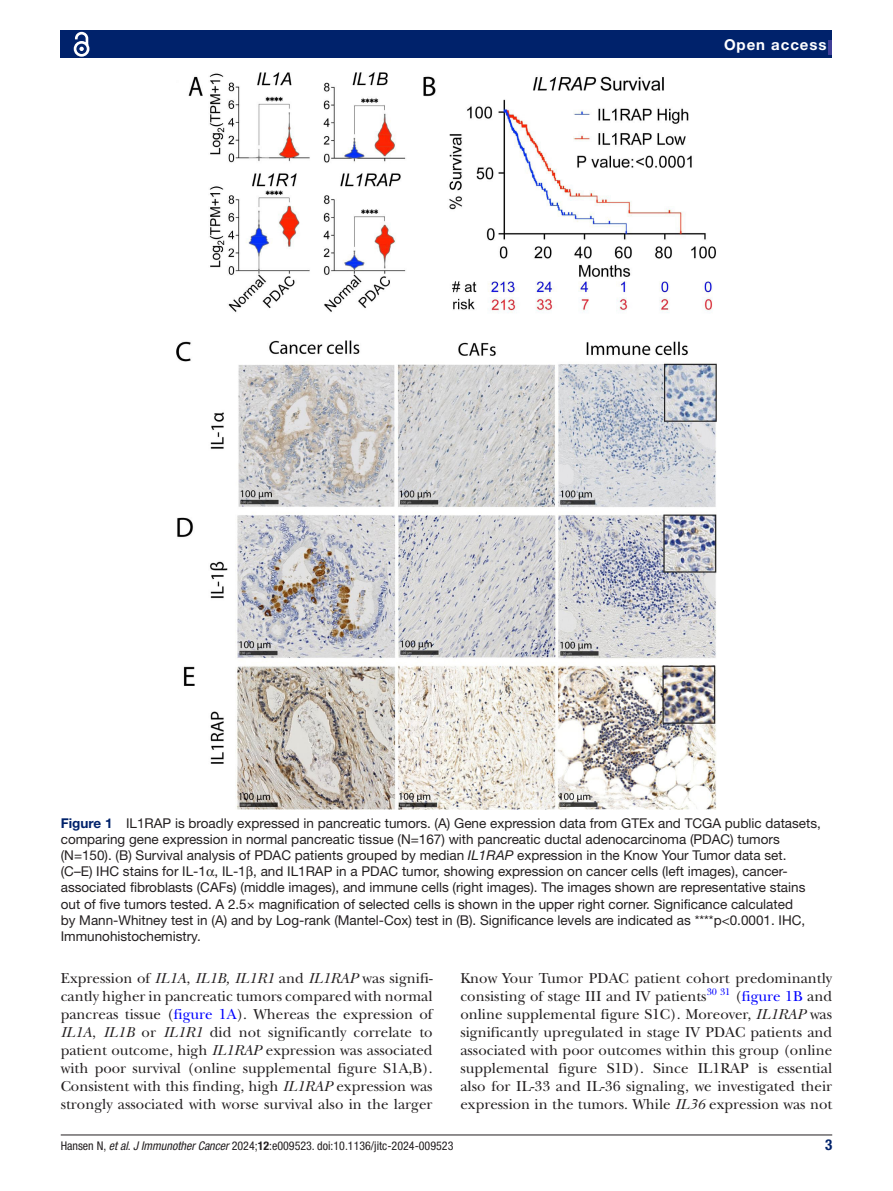
<style>
.page{position:relative;width:893px;height:1191px;background:#fff}
.page>*{position:absolute;margin:0;border:0;box-sizing:border-box;transform-origin:0 0}
.t1{font:15px/18px "New Baskerville";color:#231f20;text-align:justify}
.t2{font:700 15px "Helvetica Neue LT Std";letter-spacing:.065em;color:#fff}
.t3{font:700 condensed 15px "Helvetica Neue LT Std";color:#00226b}
.t4{font:13.5px/16.2px "Helvetica Neue LT Std";color:#231f20}
.t5{font:condensed 12px "Helvetica Neue LT Std";color:#231f20}
.t6{font:9.9px "New Baskerville";color:#00f}
.s1{font-weight:700;color:#00226b}
.s2{font-style:italic}
.s3{color:#00f}
.s4{font-weight:700}
</style>
<div class="page">
<hr style="left:61px;top:1134px;width:771px;height:1px;background:#231f20">
<div style="left:61px;top:31px;width:771px;height:27px;background:#00226b"></div>
<hr style="left:828px;top:40px;width:4px;height:15px;background:#414099">
<svg style="left:73px;top:31px;width:17px;height:26px"></svg>
<img style="left:176px;top:73px;width:540px;height:737px">
<p class="t2" style="left:724px;top:35px;width:104px">Open access</p>
<p class="t4" style="left:61px;top:814px;width:762px"><span class="s1">Figure 1</span> IL1RAP is broadly expressed in pancreatic tumors. (A) Gene expression data from GTEx and TCGA public datasets, comparing gene expression in normal pancreatic tissue (N=167) with pancreatic ductal adenocarcinoma (PDAC) tumors (N=150). (B) Survival analysis of PDAC patients grouped by median <span class="s2">IL1RAP</span> expression in the Know Your Tumor data set. (C–E) IHC stains for IL-1 , IL-1 , and IL1RAP in a PDAC tumor, showing expression on cancer cells (left images), cancer&shy;associated fibroblasts (CAFs) (middle images), and immune cells (right images). The images shown are representative stains out of five tumors tested. A 2.5× magnification of selected cells is shown in the upper right corner. Significance calculated<br>by Mann-Whitney test in (A) and by Log-rank (Mantel-Cox) test in (B). Significance levels are indicated as ****p&lt;0.0001. IHC, Immunohistochemistry.</p>
<p class="t1" style="left:61px;top:969px;width:373px">Expression of <span class="s2">IL1A</span>, <span class="s2">IL1B, IL1R1</span> and <span class="s2">IL1RAP</span> was signifi&shy;cantly higher in pancreatic tumors compared with normal pancreas tissue (<span class="s3">figure 1A</span>). Whereas the expression of <span class="s2">IL1A</span>, <span class="s2">IL1B</span> or <span class="s2">IL1R1</span> did not significantly correlate to patient outcome, high <span class="s2">IL1RAP</span> expression was associated with poor survival (online supplemental figure S1A,B).<br>Consistent with this finding, high <span class="s2">IL1RAP</span> expression was strongly associated with worse survival also in the larger</p>
<p class="t1" style="left:460px;top:969px;width:373px">Know Your Tumor PDAC patient cohort predominantly consisting of stage III and IV patients</p>
<p class="t6" style="left:707px;top:985px;width:25px">30 31</p>
<p class="t1" style="left:460px;top:987px;width:373px;text-indent:275px">(<span class="s3">figure 1B</span> and online supplemental figure S1C). Moreover, <span class="s2">IL1RAP</span> was significantly upregulated in stage IV PDAC patients and associated with poor outcomes within this group (online supplemental figure S1D). Since IL1RAP is essential also for IL-33 and IL-36 signaling, we investigated their expression in the tumors. While <span class="s2">IL36</span> expression was not</p>
<p class="t5" style="left:61px;top:1138px;width:394px">Hansen N, <span class="s2">et al</span>. <span class="s2">J Immunother Cancer</span> 2024;<span class="s4">12</span>:e009523. doi:10.1136/jitc-2024-009523</p>
<p class="t3" style="left:825px;top:1135px;width:9px">3</p>
</div>
